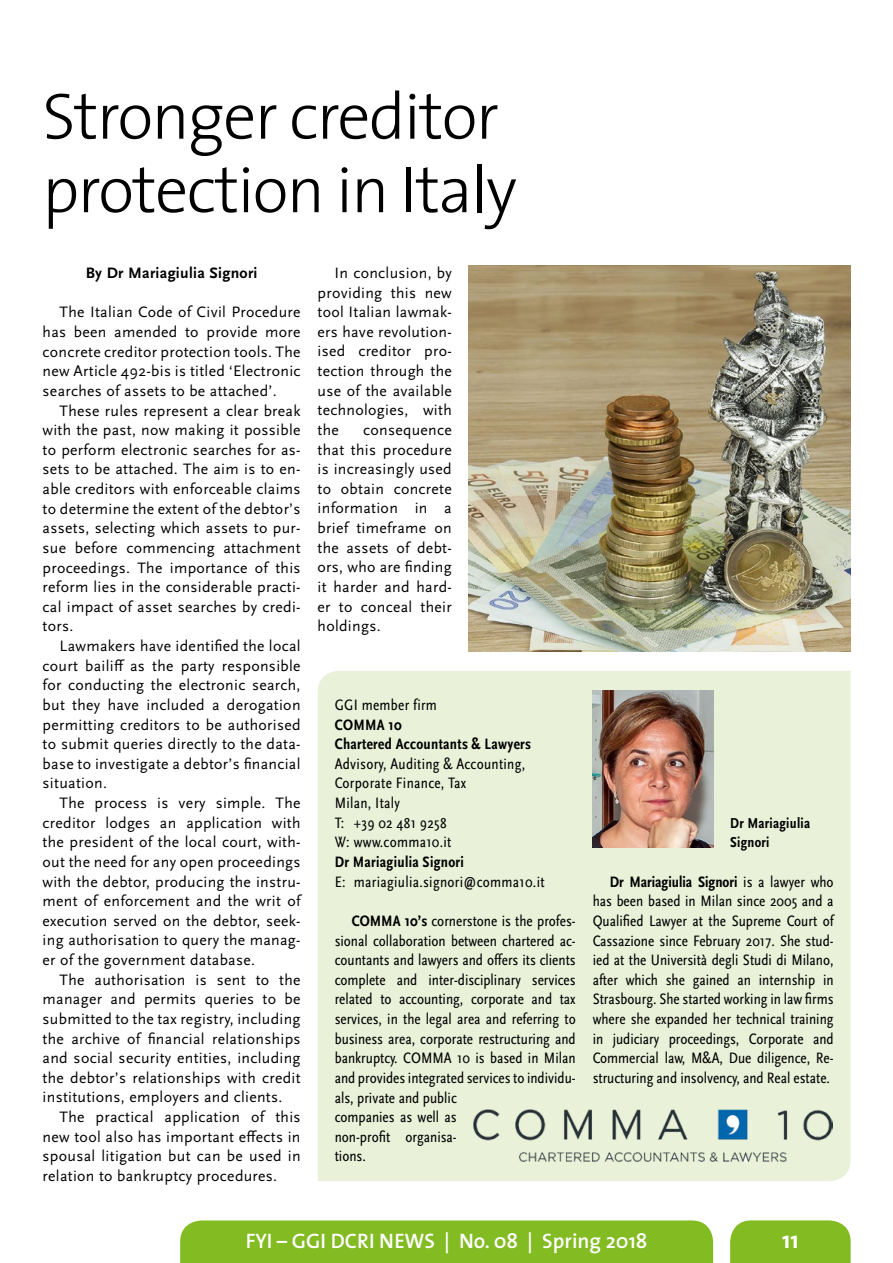
<style>
.page{position:relative;width:893px;height:1263px;background:#fff}
.page>*{position:absolute;margin:0;border:0;box-sizing:border-box;transform-origin:0 0}
.t1{font:300 66px/73.5px "The Sans";letter-spacing:-.025em;color:#000}
.t2{font:700 24px "The Sans";color:#fff}
.t3{font:600 21px "The Sans";color:#fff}
.t4{font:15.75px/19.6px "Scala Sans Pro";letter-spacing:.02em;color:#000;text-align:justify}
.t5{font:condensed 15.75px/19.6px "Scala Sans Pro";color:#000}
.t6{font:condensed 15.75px/19.6px "Scala Sans Pro";letter-spacing:.02em;color:#000}
.t7{font:700 condensed 15.75px/19.6px "Scala Sans Pro";letter-spacing:.02em;color:#000}
.t8{font:700 15.75px "Scala Sans Pro";letter-spacing:.02em;color:#000}
.t9{font:700 condensed 15px/19.6px "Scala Sans Pro";letter-spacing:.02em;color:#000}
.s1{font-weight:700}
</style>
<div class="page">
<svg style="left:730px;top:1220px;width:121px;height:43px"></svg>
<div style="left:180px;top:1220px;width:533px;height:43px;background:#82bb22"></div>
<div style="left:318px;top:671px;width:533px;height:510px;background:#e9f1d9"></div>
<img style="left:593px;top:690px;width:120px;height:157px">
<img style="left:474px;top:1110px;width:358px;height:51px">
<img style="left:469px;top:266px;width:381px;height:385px">
<h1 class="t1" style="left:42px;top:77px;width:476px">Stronger creditor protection in Italy</h1>
<p class="t8" style="left:86px;top:264px;width:173px">By Dr Mariagiulia Signori</p>
<p class="t4" style="left:43px;top:302px;width:259px;text-indent:17px">The Italian Code of Civil Procedure has been amended to provide more concrete creditor protection tools. The new Article 492-bis is titled ‘Electronic searches of assets to be attached’.</p>
<p class="t4" style="left:43px;top:400px;width:259px;text-indent:17px">These rules represent a clear break with the past, now making it possible to perform electronic searches for as&shy;sets to be attached. The aim is to en&shy;able creditors with enforceable claims to determine the extent of the debtor’s assets, selecting which assets to pur&shy;sue before commencing attachment proceedings. The importance of this reform lies in the considerable practi&shy;cal impact of asset searches by credi&shy;tors.</p>
<p class="t4" style="left:43px;top:636px;width:259px;text-indent:17px">Lawmakers have identified the local court bailiff as the party responsible for conducting the electronic search, but they have included a derogation permitting creditors to be authorised to submit queries directly to the data&shy;base to investigate a debtor’s financial situation.</p>
<p class="t4" style="left:43px;top:793px;width:259px;text-indent:17px">The process is very simple. The creditor lodges an application with the president of the local court, with&shy;out the need for any open proceedings with the debtor, producing the instru&shy;ment of enforcement and the writ of execution served on the debtor, seek&shy;ing authorisation to query the manag&shy;er of the government database.</p>
<p class="t4" style="left:43px;top:970px;width:259px;text-indent:17px">The authorisation is sent to the manager and permits queries to be submitted to the tax registry, including the archive of financial relationships and social security entities, including the debtor’s relationships with credit institutions, employers and clients.</p>
<p class="t4" style="left:43px;top:1107px;width:259px;text-indent:17px">The practical application of this new tool also has important effects in spousal litigation but can be used in relation to bankruptcy procedures.</p>
<p class="t4" style="left:318px;top:263px;width:136px;text-indent:17px">In conclusion, by providing this new tool Italian lawmak&shy;ers have revolution&shy;ised creditor pro&shy;tection through the use of the available technologies, with the</p>
<p class="t4" style="left:318px;top:420px;width:136px;text-indent:46px">consequence that this procedure is increasingly used to obtain concrete information in a brief timeframe on the assets of debt&shy;ors, who are finding it harder and hard&shy;er to conceal their holdings.</p>
<p class="t6" style="left:335px;top:695px;width:104px">GGI member firm</p>
<p class="t7" style="left:335px;top:715px;width:198px">COMMA 10<br>Chartered Accountants &amp; Lawyers</p>
<p class="t6" style="left:335px;top:754px;width:192px">Advisory, Auditing &amp; Accounting,<br>Corporate Finance, Tax<br>Milan, Italy<br>T: +39 02 481 9258<br>W: www.comma10.it</p>
<p class="t7" style="left:335px;top:852px;width:131px">Dr Mariagiulia Signori</p>
<p class="t6" style="left:335px;top:871px;width:211px">E: mariagiulia.signori@comma10.it</p>
<p class="t5" style="left:335px;top:911px;width:242px;text-indent:17px"><span class="s1">COMMA 10’s</span> cornerstone is the profes&shy;sional collaboration between chartered ac&shy;countants and lawyers and offers its clients complete and inter-disciplinary services related to accounting, corporate and tax services, in the legal area and referring to business area, corporate restructuring and bankruptcy. COMMA 10 is based in Milan and provides integrated services to individu&shy;als, private and public<br>companies as well as<br>non-profit organisa-<br>tions.</p>
<p class="t9" style="left:730px;top:813px;width:82px">Dr Mariagiulia<br>Signori</p>
<p class="t5" style="left:593px;top:872px;width:242px;text-align:justify;text-indent:17px"><span class="s1">Dr Mariagiulia Signori</span> is a lawyer who has been based in Milan since 2005 and a Qualified Lawyer at the Supreme Court of Cassazione since February 2017. She stud&shy;ied at the Università degli Studi di Milano, after which she gained an internship in Strasbourg. She started working in law firms where she expanded her technical training in judiciary proceedings, Corporate and Commercial law, M&amp;A, Due diligence, Re&shy;structuring and insolvency, and Real estate.</p>
<h3 class="t3" style="left:246px;top:1223px;width:403px">FYI – GGI DCRI NEWS | No. 08 | Spring 2018</h3>
<h2 class="t2" style="left:782px;top:1220px;width:18px">11</h2>
</div>
